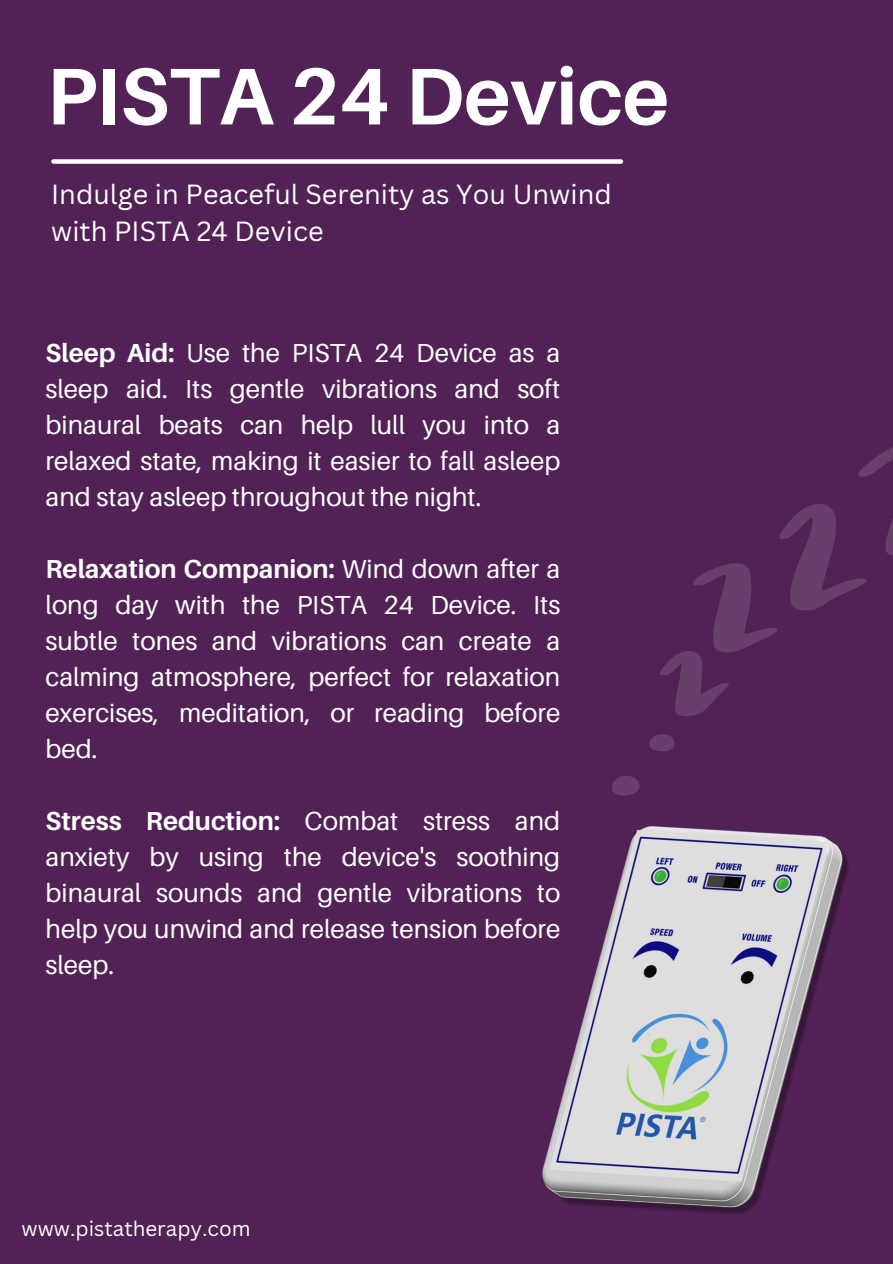
<style>
.page{position:relative;width:893px;height:1264px;background:#fff}
.page>*{position:absolute;margin:0;border:0;box-sizing:border-box;transform-origin:0 0}
.t1{font:700 80.4px "Aileron";color:#fff}
.t2{font:27px/37.2px "Canva Sans";color:#fff}
.t3{font:26.1px/36px "Aileron";color:#fff;text-align:justify}
.t4{font:20.55px "Canva Sans";color:#fff}
.s1{font-weight:700}
</style>
<div class="page">
<div style="left:0;top:0;width:892px;height:1263px;background:#522256"></div>
<div style="left:53px;top:159px;width:568px;height:5px;background:#fff"></div>
<svg style="left:660px;top:448px;width:232px;height:268px"></svg>
<svg style="left:649px;top:734px;width:25px;height:18px"></svg>
<svg style="left:613px;top:776px;width:26px;height:7px"></svg>
<img style="left:542px;top:783px;width:306px;height:431px">
<h2 class="t1" style="left:46px;top:46px;width:624px">PISTA 24 Device</h2>
<p class="t2" style="left:51px;top:175px;width:562px">Indulge in Peaceful Serenity as You Unwind with PISTA 24 Device</p>
<h1 class="t3" style="left:46px;top:334px;width:516px"><span class="s1">Sleep Aid:</span> Use the PISTA 24 Device as a sleep aid. Its gentle vibrations and soft binaural beats can help lull you into a relaxed state, making it easier to fall asleep and stay asleep throughout the night.</h1>
<h2 class="t3" style="left:46px;top:550px;width:516px"><span class="s1">Relaxation Companion:</span> Wind down after a long day with the PISTA 24 Device. Its subtle tones and vibrations can create a calming atmosphere, perfect for relaxation exercises, meditation, or reading before bed.</h2>
<h2 class="t3" style="left:46px;top:802px;width:516px"><span class="s1">Stress Reduction:</span> Combat stress and anxiety by using the device's soothing binaural sounds and gentle vibrations to help you unwind and release tension before sleep.</h2>
<h2 class="t4" style="left:22px;top:1213px;width:230px">www.pistatherapy.com</h2>
</div>
